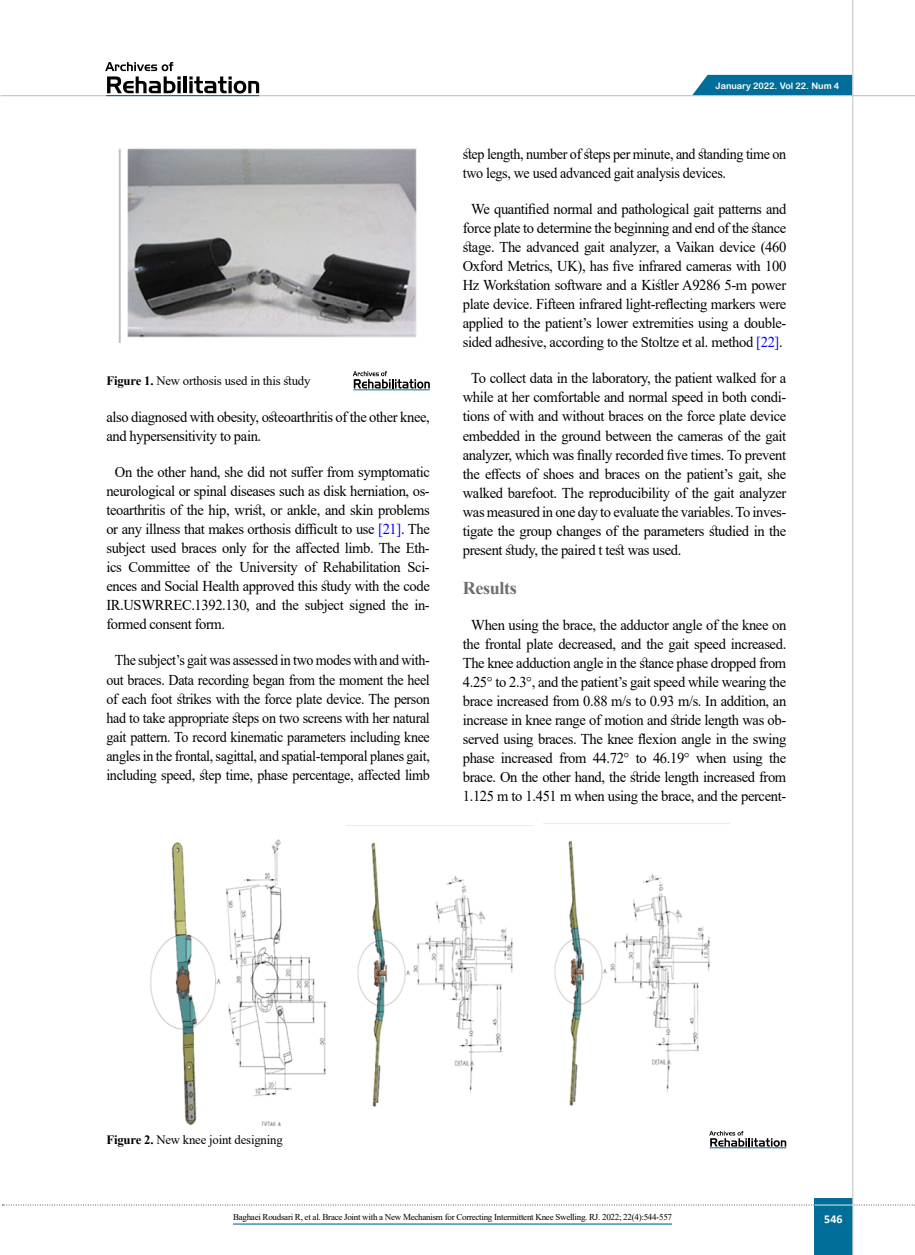
<style>
.page{position:relative;width:915px;height:1255px;background:#fff}
.page>*{position:absolute;margin:0;border:0;box-sizing:border-box;transform-origin:0 0}
.t1{font:700 18px "Times New Roman";letter-spacing:-.02em;color:#6d6e71}
.t2{font:15px/19px "Times New Roman";letter-spacing:-.025em;color:#000}
.t3{font:15px/19px "Times New Roman";letter-spacing:-.025em;color:#000;text-align:justify;scale:.94 1}
.t4{font:12.75px "Times New Roman";letter-spacing:-.015em;color:#000}
.t5{font:700 12px "Calibri";color:#fff}
.t6{font:9px "Times New Roman";letter-spacing:-.03em;color:#000}
.t7{font:9px "Arial Rounded MT Bold";color:#fff}
.s1{font-weight:700}
.s2{color:#00f}
</style>
<div class="page">
<div style="left:692px;top:75px;width:159px;height:20px;background:#006e98"></div>
<svg style="left:2px;top:1204px;width:913px;height:1px"></svg>
<div style="left:814px;top:1198px;width:39px;height:56px;background:#006e98"></div>
<hr style="left:851px;top:0;width:2px;height:1254px;background:#c2c4c6">
<hr style="left:814px;top:1204px;width:39px;height:1px;background:#ebebec">
<hr style="left:1px;top:95px;width:913px;height:1px;background:#c2c4c6">
<hr style="left:106px;top:95px;width:153px;height:1px;background:#006e98">
<svg style="left:105px;top:62px;width:76px;height:31px"></svg>
<svg style="left:177px;top:81px;width:4px;height:12px"></svg>
<hr style="left:183px;top:76px;width:4px;height:17px;background:#000">
<svg style="left:189px;top:76px;width:70px;height:17px"></svg>
<img style="left:118px;top:148px;width:298px;height:195px">
<hr style="left:353px;top:389px;width:76px;height:1px;background:#006e98">
<svg style="left:353px;top:371px;width:76px;height:17px"></svg>
<img style="left:346px;top:825px;width:186px;height:282px">
<img style="left:543px;top:823px;width:186px;height:283px">
<img style="left:150px;top:839px;width:176px;height:286px">
<hr style="left:709px;top:1147px;width:77px;height:1px;background:#006e98">
<svg style="left:709px;top:1131px;width:77px;height:15px"></svg>
<hr style="left:233px;top:1223px;width:438px;height:1px;background:#006e98">
<p class="t7" style="left:715px;top:80px;width:125px">January 2022. Vol 22. Num 4</p>
<p class="t4" style="left:106px;top:371px;width:205px"><span class="s1">Figure 1.</span> New orthosis used in this study</p>
<p class="t2" style="left:106px;top:407px;width:325px">also diagnosed with obesity, osteoarthritis of the other knee, and hypersensitivity to pain.</p>
<p class="t2" style="left:115px;top:462px;width:316px">On the other hand, she did not suffer from symptomatic</p>
<p class="t2" style="left:106px;top:500px;width:325px">teoarthritis of the hip, wrist, or ankle, and skin problems</p>
<p class="t2" style="left:106px;top:481px;width:325px">neurological or spinal diseases such as disk herniation, os-</p>
<p class="t2" style="left:106px;top:519px;width:325px">or any illness that makes orthosis difficult to use <span class="s2">[21</span> .<span class="s2">]</span> The</p>
<p class="t2" style="left:106px;top:538px;width:325px">subject used braces only for the affected limb. The Eth-</p>
<p class="t2" style="left:106px;top:557px;width:325px">ics Committee of the University of Rehabilitation Sci-</p>
<p class="t2" style="left:106px;top:576px;width:325px">ences and Social Health approved this study with the code</p>
<p class="t2" style="left:106px;top:595px;width:325px">IR.USWRREC.1392.130, and the subject signed the in-</p>
<p class="t2" style="left:106px;top:614px;width:120px">formed consent form.</p>
<p class="t3" style="left:115px;top:650px;width:336px">The subject s’ gait was assessed in two modes with and with-</p>
<p class="t3" style="left:106px;top:688px;width:345px">of each foot strikes with the force plate device. The person had to take appropriate steps on two screens with her natural gait pattern. To record kinematic parameters including knee angles in the frontal, sagittal, and spatial-temporal planes gait, including speed, step time, phase percentage, affected limb</p>
<p class="t3" style="left:106px;top:669px;width:345px">out braces. Data recording began from the moment the heel</p>
<p class="t3" style="left:462px;top:144px;width:345px">step length, number of steps per minute, and standing time on two legs, we used advanced gait analysis devices.</p>
<p class="t2" style="left:462px;top:199px;width:325px;text-align:center">We quantified normal and pathological gait patterns and force plate to determine the beginning and end of the stance stage. The advanced gait analyzer a, Vaikan device )460<br>Oxford Metrics, UK ,) has five infrared cameras with 100<br>Hz Workstation software and a Kistler A9286 5-m power plate device. Fifteen infrared light-reflecting markers were</p>
<p class="t2" style="left:462px;top:332px;width:321px">sided adhesive, according to the Stoltze et al. method <span class="s2">]22</span> .<span class="s2">[</span></p>
<p class="t2" style="left:462px;top:313px;width:325px">applied to the patient s’ lower extremities using a double-</p>
<p class="t2" style="left:471px;top:368px;width:316px">To collect data in the laboratory, the patient walked for a</p>
<p class="t2" style="left:462px;top:406px;width:325px">tions of with and without braces on the force plate device</p>
<p class="t2" style="left:462px;top:387px;width:325px">while at her comfortable and normal speed in both condi-</p>
<p class="t2" style="left:462px;top:425px;width:325px;text-align:justify">embedded in the ground between the cameras of the gait analyzer, which was finally recorded five times. To prevent the effects of shoes and braces on the patient s’ gait, she walked barefoot. The reproducibility of the gait analyzer</p>
<p class="t2" style="left:462px;top:521px;width:325px">tigate the group changes of the parameters studied in the</p>
<p class="t2" style="left:462px;top:501px;width:325px">was measured in one day to evaluate the variables.To inves-</p>
<p class="t2" style="left:462px;top:540px;width:220px">present study, the paired t test was used.</p>
<p class="t1" style="left:462px;top:574px;width:55px">Results</p>
<p class="t2" style="left:462px;top:614px;width:325px;text-align:center">When using the brace, the adductor angle of the knee on the frontal plate decreased, and the gait speed increased.<br>The knee adduction angle in the stance phase dropped from 4.25° to 2.3°, and the patient s’ gait speed while wearing the brace increased from 0.88 m t os/ 0.93 m I n.s/ addition, an</p>
<p class="t2" style="left:462px;top:729px;width:325px">served using braces. The knee flexion angle in the swing</p>
<p class="t2" style="left:462px;top:710px;width:325px">increase in knee range of motion and stride length was ob-</p>
<p class="t2" style="left:462px;top:748px;width:325px">phase increased from 44.72° to 46.19° when using the brace. On the other hand, the stride length increased from</p>
<p class="t2" style="left:462px;top:786px;width:325px">1.125 m to 1.451 m when using the brace, and the percent-</p>
<p class="t4" style="left:106px;top:1130px;width:178px"><span class="s1">Figure 2.</span> New knee joint designing</p>
<p class="t6" style="left:233px;top:1210px;width:440px">Baghaei Roudsari R, et al. Brace Joint with a New Mechanism for Correcting Intermittent Knee Swelling. RJ. 2022; 22 (4) :544-557</p>
<p class="t5" style="left:824px;top:1210px;width:20px">546</p>
</div>
